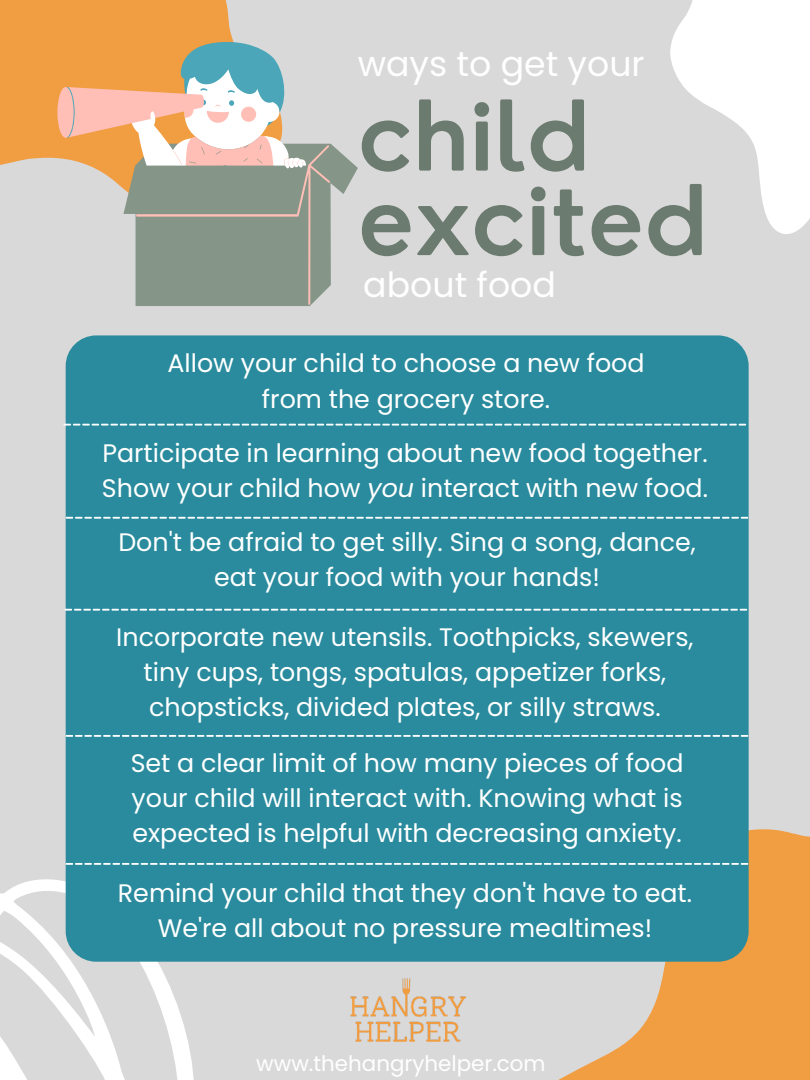
<style>
.page{position:relative;width:810px;height:1080px;background:#d9d9d9}
.page>*{position:absolute;margin:0;border:0;box-sizing:border-box;transform-origin:0 0}
.t1{font:600 94.88px "Nourd";color:#6c7b6f}
.t2{font:34.75px "Poppins";color:#fff}
.t3{font:25.31px/35.1px "Poppins";color:#fff;text-align:center}
.t4{font:21.38px "Poppins";color:#fff}
.s1{font-style:italic}
</style>
<div class="page">
<div style="left:0;top:0;width:233px;height:165px;background:#f19d42"></div>
<svg style="left:135px;top:143px;width:223px;height:163px"></svg>
<svg style="left:57px;top:40px;width:273px;height:265px"></svg>
<svg style="left:558px;top:829px;width:252px;height:251px;fill:#f19d42"></svg>
<svg style="left:0;top:807px;width:194px;height:273px"></svg>
<div style="left:66px;top:335px;width:683px;height:627px;background:#298b9d;border-radius:31px"></div>
<svg style="left:670px;top:0;width:140px;height:234px;fill:#fff"></svg>
<svg style="left:66px;top:517px;width:682px;height:2px"></svg>
<svg style="left:65px;top:609px;width:682px;height:2px"></svg>
<svg style="left:66px;top:735px;width:682px;height:2px"></svg>
<svg style="left:66px;top:863px;width:682px;height:2px"></svg>
<img style="left:350px;top:979px;width:116px;height:63px">
<svg style="left:64px;top:424px;width:682px;height:2px"></svg>
<p class="t2" style="left:358px;top:40px;width:288px">ways to get your</p>
<p class="t1" style="left:358px;top:76px;width:234px">child</p>
<p class="t1" style="left:358px;top:160px;width:352px">excited</p>
<p class="t2" style="left:363px;top:261px;width:194px">about food</p>
<p class="t3" style="left:167px;top:346px;width:479px">Allow your child to choose a new food</p>
<p class="t3" style="left:262px;top:381px;width:290px">from the grocery store.</p>
<p class="t3" style="left:102px;top:435px;width:608px;text-align:left">Participate in learning about new food together.<br>Show your child how <span class="s1">you</span> interact with new food.</p>
<p class="t3" style="left:118px;top:525px;width:579px">Don't be afraid to get silly. Sing a song, dance, eat your food with your hands!</p>
<p class="t3" style="left:116px;top:620px;width:579px">Incorporate new utensils. Toothpicks, skewers, tiny cups, tongs, spatulas, appetizer forks, chopsticks, divided plates, or silly straws.</p>
<p class="t3" style="left:131px;top:746px;width:554px;text-align:justify">Set a clear limit of how many pieces of food your child will interact with. Knowing what is expected is helpful with decreasing anxiety.</p>
<p class="t3" style="left:118px;top:875px;width:576px">Remind your child that they don't have to eat.<br>We're all about no pressure mealtimes!</p>
<p class="t4" style="left:256px;top:1049px;width:291px">www.thehangryhelper.com</p>
</div>
